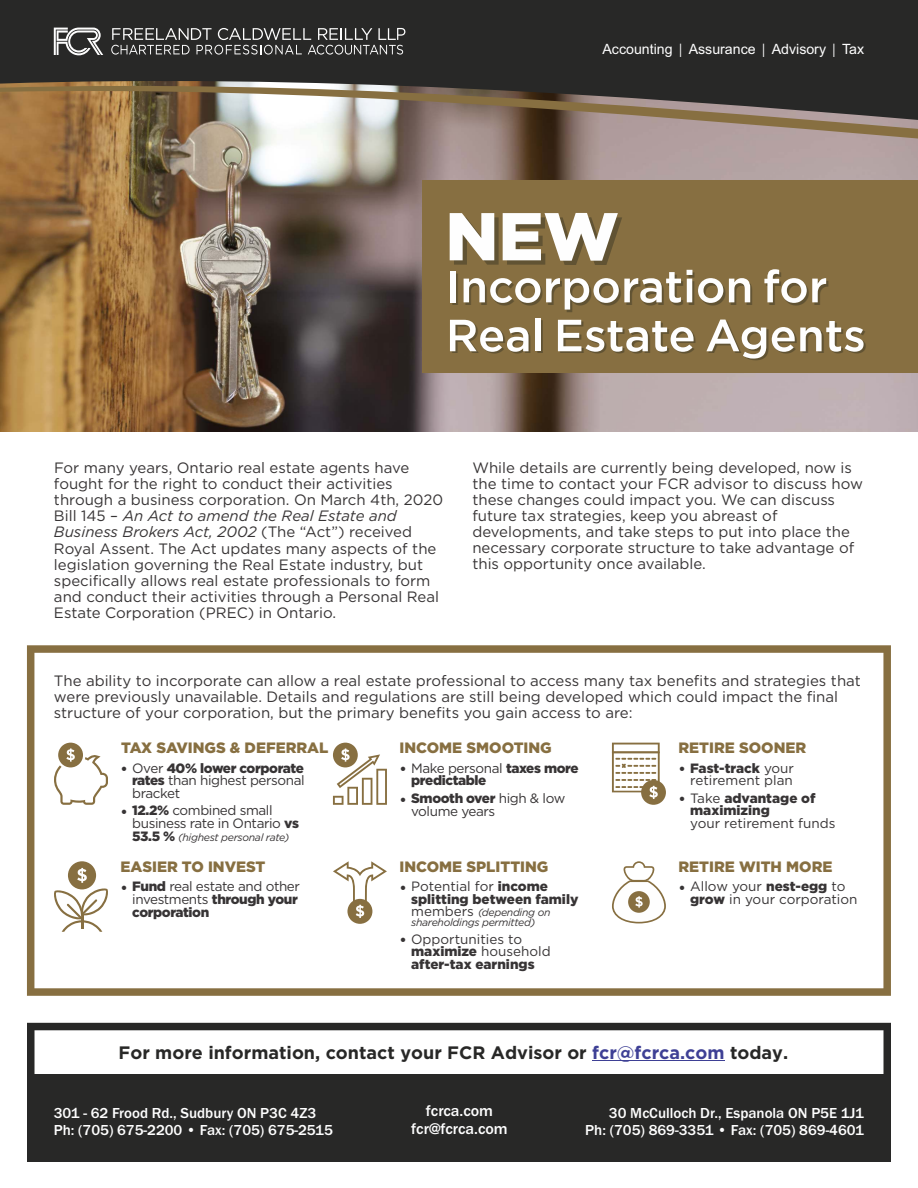
<style>
.page{position:relative;width:918px;height:1188px;background:#fff}
.page>*{position:absolute;margin:0;border:0;box-sizing:border-box;transform-origin:0 0}
.t1{font:900 67.5px "Gotham";color:#615333}
.t2{font:500 45px/48.9px "Gotham";color:#615333}
.t3{font:700 18px "Gotham";color:#282827}
.t4{font:500 15.9px/18px "Franklin Gothic";color:#fefefe;text-align:center}
.t5{font:15px/16.2px "Gotham";color:#373435}
.t6{font:500 15px/17px "Franklin Gothic";color:#fefefe}
.t7{font:900 15px "Gotham";color:#876f41}
.t8{font:14.25px "Arial";color:#fefefe}
.t9{font:13.5px/12.8px "Gotham";letter-spacing:-.03em;color:#373435}
.t10{font:900 13.5px/12.8px "Gotham";color:#373435}
.t11{font:13.5px/12.5px "Gotham";color:#373435}
.t12{font:900 13.5px/12.8px "Gotham";letter-spacing:-.03em;color:#373435}
.t13{font:italic 10.5px/10.1px "Gotham";letter-spacing:-.03em;color:#373435}
.s1{font-family:"Arial Narrow"}
.s2{font-style:italic}
.s3{font-weight:900}
.s4{font-weight:400}
.s5{font-weight:900;font-style:normal;font-size:13.5px}
.s6{font-style:normal;font-size:13.5px}
.s7{color:#3e4095}
</style>
<div class="page">
<svg style="left:27px;top:1023px;width:864px;height:52px"></svg>
<img style="left:0;top:139px;width:918px;height:293px">
<svg style="left:27px;top:645px;width:864px;height:351px"></svg>
<div style="left:423px;top:181px;width:495px;height:192px;background:#876f41"></div>
<svg style="left:0;top:120px;width:918px;height:19px;background:#a38f7d"></svg>
<svg style="left:0;top:0;width:918px;height:120px;background:#454039"></svg>
<svg style="left:54px;top:28px;width:49px;height:27px"></svg>
<svg style="left:111px;top:28px;width:294px;height:27px;background:#535352"></svg>
<svg style="left:450px;top:213px;width:44px;height:47px"></svg>
<svg style="left:503px;top:213px;width:115px;height:48px"></svg>
<svg style="left:450px;top:271px;width:6px;height:31px"></svg>
<svg style="left:464px;top:272px;width:217px;height:38px"></svg>
<svg style="left:687px;top:270px;width:5px;height:32px"></svg>
<svg style="left:698px;top:278px;width:25px;height:25px"></svg>
<svg style="left:729px;top:278px;width:21px;height:24px"></svg>
<svg style="left:764px;top:269px;width:62px;height:34px"></svg>
<svg style="left:450px;top:320px;width:79px;height:32px"></svg>
<svg style="left:535px;top:318px;width:6px;height:33px"></svg>
<svg style="left:558px;top:320px;width:136px;height:32px"></svg>
<svg style="left:706px;top:320px;width:60px;height:39px"></svg>
<svg style="left:772px;top:321px;width:92px;height:31px"></svg>
<div style="left:27px;top:1075px;width:864px;height:86px;background:#282827"></div>
<svg style="left:54px;top:743px;width:54px;height:62px"></svg>
<svg style="left:612px;top:861px;width:54px;height:62px"></svg>
<svg style="left:333px;top:743px;width:54px;height:62px"></svg>
<svg style="left:333px;top:861px;width:54px;height:63px"></svg>
<svg style="left:54px;top:861px;width:54px;height:71px"></svg>
<svg style="left:612px;top:743px;width:54px;height:62px"></svg>
<hr style="left:592px;top:1060px;width:133px;height:1px;background:#3e4095">
<svg style="left:122px;top:810px;width:4px;height:4px"></svg>
<svg style="left:122px;top:767px;width:4px;height:4px"></svg>
<svg style="left:401px;top:767px;width:4px;height:4px"></svg>
<svg style="left:401px;top:797px;width:4px;height:5px"></svg>
<svg style="left:680px;top:767px;width:4px;height:4px"></svg>
<svg style="left:680px;top:797px;width:4px;height:4px"></svg>
<svg style="left:122px;top:885px;width:4px;height:5px"></svg>
<svg style="left:401px;top:885px;width:4px;height:5px"></svg>
<svg style="left:401px;top:938px;width:4px;height:4px"></svg>
<svg style="left:680px;top:885px;width:4px;height:5px"></svg>
<p class="t8" style="left:602px;top:44px;width:263px">Accounting <span class="s1">|</span> Assurance <span class="s1">|</span> Advisory <span class="s1">|</span> Tax</p>
<h1 class="t1" style="left:450px;top:215px;width:175px">NEW</h1>
<h2 class="t2" style="left:448px;top:267px;width:421px">Incorporation for<br>Real Estate Agents</h2>
<p class="t5" style="left:54px;top:460px;width:391px">For many years, Ontario real estate agents have fought for the right to conduct their activities through a business corporation. On March 4th, 2020<br>Bill 145 – <span class="s2">An Act to amend the Real Estate and Business Brokers Act, 2002</span> (The “Act”) received Royal Assent. The Act updates many aspects of the legislation governing the Real Estate industry, but specifically allows real estate professionals to form and conduct their activities through a Personal Real Estate Corporation (PREC) in Ontario.</p>
<p class="t5" style="left:472px;top:460px;width:392px">While details are currently being developed, now is the time to contact your FCR advisor to discuss how these changes could impact you. We can discuss future tax strategies, keep you abreast of developments, and take steps to put into place the necessary corporate structure to take advantage of this opportunity once available.</p>
<p class="t5" style="left:54px;top:674px;width:809px">The ability to incorporate can allow a real estate professional to access many tax benefits and strategies that were previously unavailable. Details and regulations are still being developed which could impact the final structure of your corporation, but the primary benefits you gain access to are:</p>
<p class="t7" style="left:121px;top:742px;width:209px">TAX SAVINGS &amp; DEFERRAL</p>
<p class="t7" style="left:399px;top:742px;width:154px">INCOME SMOOTING</p>
<p class="t7" style="left:679px;top:742px;width:129px">RETIRE SOONER</p>
<p class="t9" style="left:132px;top:762px;width:174px;text-align:justify">Over <span class="s3">40% lower corporate rates</span> than highest personal bracket</p>
<p class="t12" style="left:411px;top:762px;width:169px"><span class="s4">Make personal</span> taxes more predictable</p>
<p class="t9" style="left:411px;top:793px;width:156px"><span class="s3">Smooth over</span> high &amp; low volume years</p>
<p class="t9" style="left:132px;top:805px;width:168px"><span class="s3">12.2%</span> combined small business rate in Ontario <span class="s3">vs</span></p>
<p class="t13" style="left:132px;top:833px;width:159px"><span class="s5">53.5 %</span> (highest personal rate)</p>
<p class="t11" style="left:690px;top:763px;width:105px"><span class="s3">Fast-track</span> your retirement plan</p>
<p class="t10" style="left:690px;top:793px;width:127px"><span class="s4">Take</span> advantage of maximizing</p>
<p class="t11" style="left:690px;top:818px;width:147px">your retirement funds</p>
<p class="t7" style="left:121px;top:861px;width:146px">EASIER TO INVEST</p>
<p class="t7" style="left:399px;top:861px;width:151px">INCOME SPLITTING</p>
<p class="t7" style="left:679px;top:861px;width:155px">RETIRE WITH MORE</p>
<p class="t9" style="left:132px;top:881px;width:169px"><span class="s3">Fund</span> real estate and other investments <span class="s3">through your corporation</span></p>
<p class="t10" style="left:411px;top:881px;width:169px"><span class="s4">Potential for</span> income splitting between family</p>
<p class="t13" style="left:411px;top:908px;width:141px"><span class="s6">members</span> (depending on shareholdings permitted)</p>
<p class="t10" style="left:411px;top:933px;width:141px"><span class="s4">Opportunities to </span>maximize <span class="s4">household </span>after-tax earnings</p>
<p class="t11" style="left:690px;top:881px;width:169px">Allow your <span class="s3">nest-egg</span> to <span class="s3">grow</span> in your corporation</p>
<p class="t3" style="left:119px;top:1046px;width:671px">For more information, contact your FCR Advisor or <span class="s7">fcr@fcrca.com</span> today.</p>
<p class="t6" style="left:54px;top:1105px;width:281px">301 - 62 Frood Rd., Sudbury ON P3C 4Z3<br>Ph: (705) 675-2200 • Fax: (705) 675-2515</p>
<p class="t4" style="left:411px;top:1103px;width:98px">fcrca.com fcr@fcrca.com</p>
<p class="t6" style="left:585px;top:1105px;width:280px;text-align:right">30 McCulloch Dr., Espanola ON P5E 1J1<br>Ph: (705) 869-3351 • Fax: (705) 869-4601</p>
</div>
